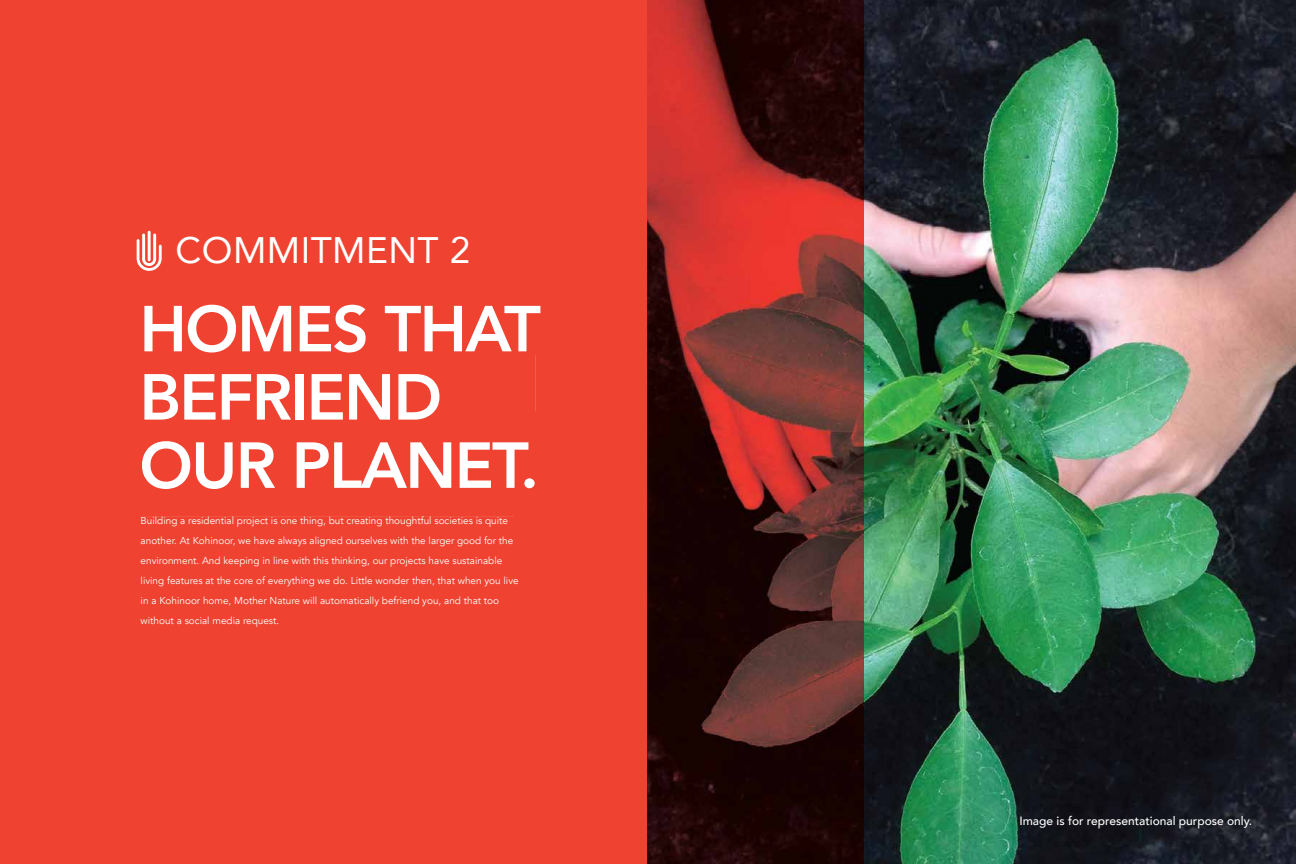
<style>
.page{position:relative;width:1296px;height:864px;background:#fff}
.page>*{position:absolute;margin:0;border:0;box-sizing:border-box;transform-origin:0 0}
.t1{font:800 75.5px/80.2px "Avenir";letter-spacing:-.03em;color:#fff}
.t2{font:800 64.3px/68.3px "Avenir";letter-spacing:-.03em;color:#fff}
.t3{font:36.8px "Avenir";letter-spacing:.01em;color:#fff}
.t4{font:500 12px "Avenir";color:#fff}
.t5{font:10px/20px "Avenir";color:#fff}
</style>
<div class="page">
<img style="left:648px;top:0;width:648px;height:864px">
<div style="left:0;top:0;width:648px;height:864px;background:#ef4230"></div>
<div style="left:139px;top:276px;width:260px;height:54px;background:#ef4230"></div>
<div style="left:145px;top:355px;width:390px;height:56px;background:#ef4230"></div>
<div style="left:142px;top:435px;width:261px;height:57px;background:#ef4230"></div>
<div style="left:145px;top:517px;width:369px;height:54px;background:#ef4230"></div>
<svg style="left:137px;top:234px;width:25px;height:37px"></svg>
<hr style="left:148px;top:231px;width:3px;height:30px;background:#fff">
<h3 class="t3" style="left:176px;top:221px;width:296px">COMMITMENT 2</h3>
<h1 class="t1" style="left:139px;top:264px;width:401px">WHERE<br>HAPPINESS<br>COMES<br>BRANDED.</h1>
<h2 class="t2" style="left:139px;top:295px;width:403px">HOMES THAT<br>BEFRIEND<br>OUR PLANET.</h2>
<p class="t5" style="left:141px;top:511px;width:380px">Building a residential project is one thing, but creating thoughtful societies is quite another. At Kohinoor, we have always aligned ourselves with the larger good for the environment. And keeping in line with this thinking, our projects have sustainable living features at the core of everything we do. Little wonder then, that when you live in a Kohinoor home, Mother Nature will automatically befriend you, and that too without a social media request.</p>
<p class="t4" style="left:1019px;top:810px;width:234px">Image is for representational purpose only.</p>
</div>
